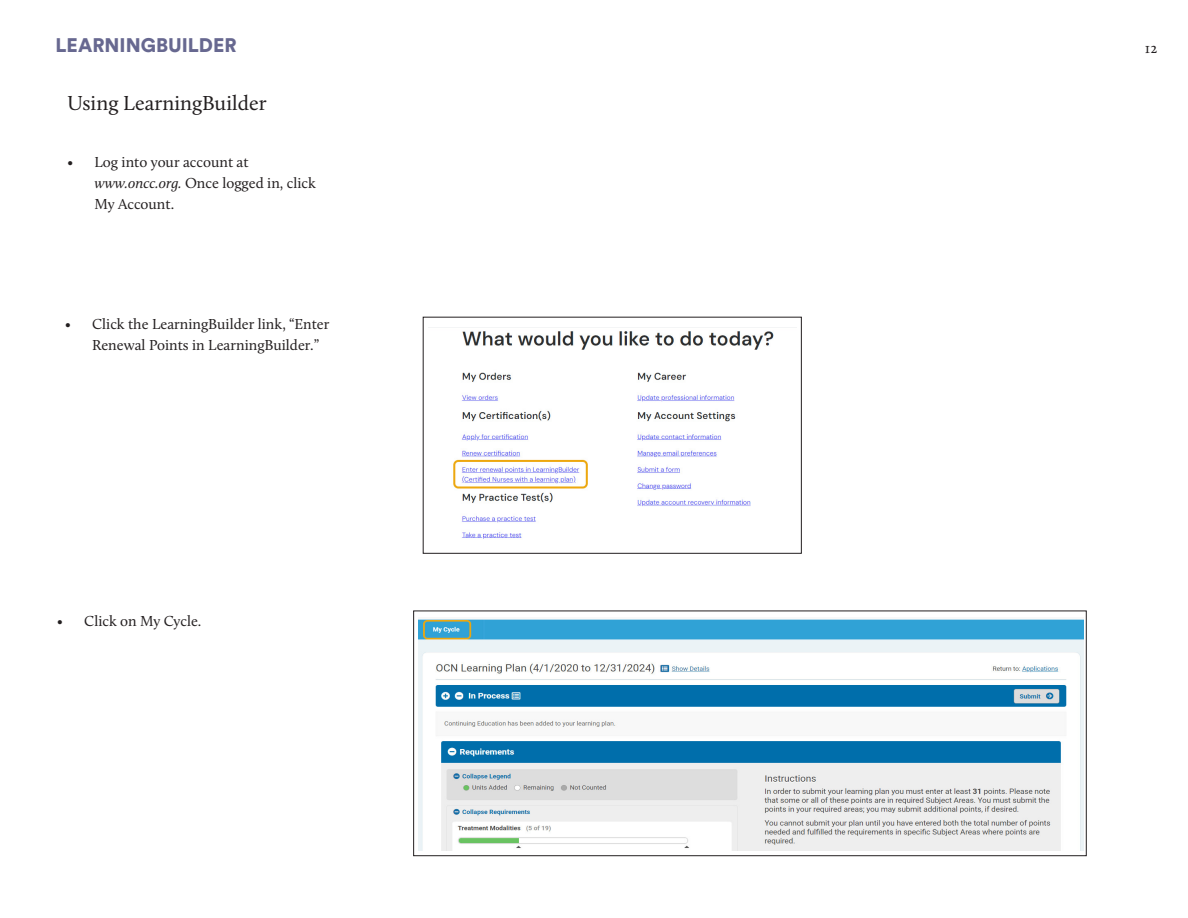
<style>
.page{position:relative;width:1188px;height:918px;background:#fff}
.page>*{position:absolute;margin:0;border:0;box-sizing:border-box;transform-origin:0 0}
.t1{font:21px "Calluna";color:#231f20}
.t2{font:900 19.5px "Circular Std";color:#676890}
.t3{font:15px/21px "Calluna";color:#231f20}
.s1{font-style:italic}
</style>
<div class="page">
<div style="left:423px;top:317px;width:379px;height:237px;border:1px solid #231f20"></div>
<img style="left:428px;top:327px;width:369px;height:212px">
<img style="left:418px;top:619px;width:666px;height:231px">
<div style="left:413px;top:611px;width:673px;height:245px;border:1px solid #231f20"></div>
<p class="t2" style="left:56px;top:32px;width:183px">LEARNINGBUILDER</p>
<p class="t1" style="left:68px;top:91px;width:201px">Using LearningBuilder</p>
<p class="t3" style="left:94px;top:152px;width:223px;text-indent:-27px">• Log into your account at <span class="s1">www.oncc.org.</span> Once logged in, click<br>My Account.</p>
<p class="t3" style="left:92px;top:313px;width:239px;text-indent:-27px">• Click the LearningBuilder link, “Enter<br>Renewal Points in LearningBuilder.”</p>
<p class="t3" style="left:57px;top:610px;width:146px">• Click on My Cycle.</p>
<p class="t3" style="left:1145px;top:38px;width:14px">12</p>
</div>
